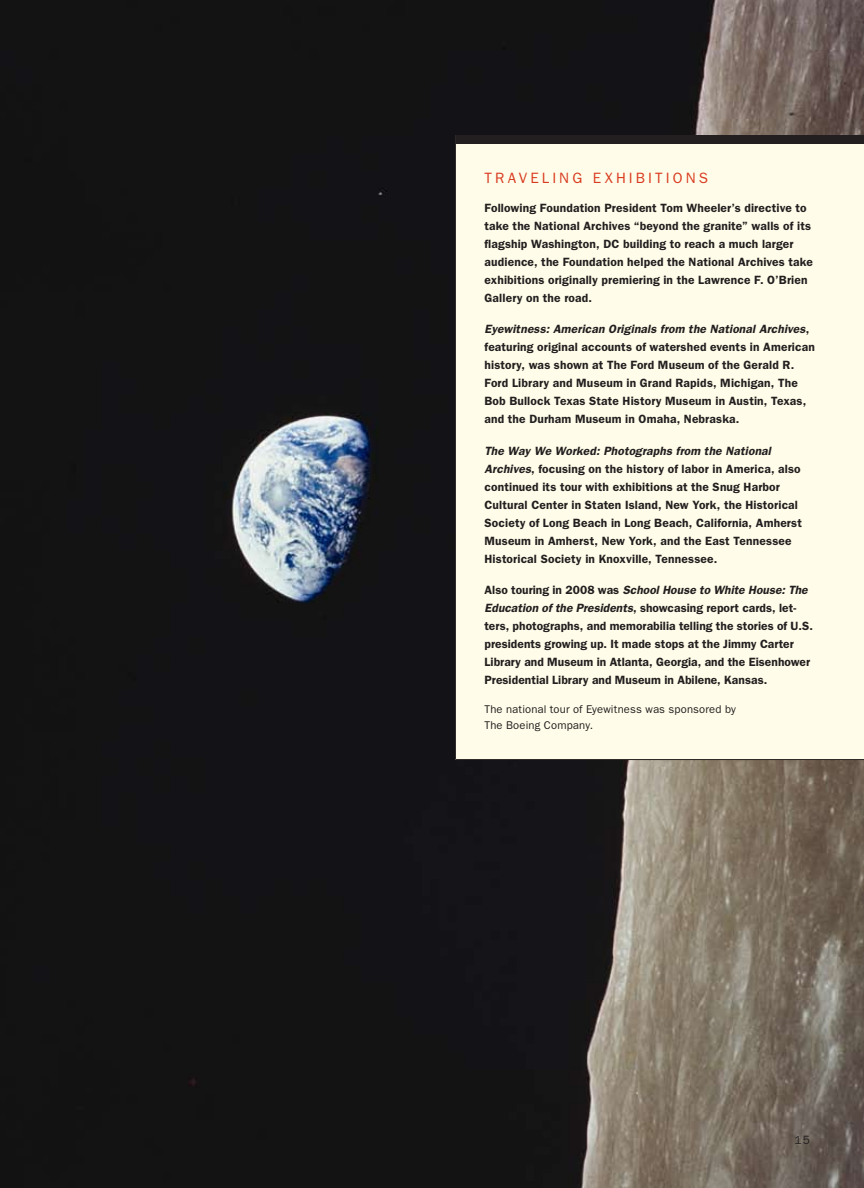
<style>
.page{position:relative;width:864px;height:1188px;background:#fff}
.page>*{position:absolute;margin:0;border:0;box-sizing:border-box;transform-origin:0 0}
.t1{font:15px "Franklin Gothic";letter-spacing:.205em;color:#d93b20}
.t2{font:600 12px/18px "Franklin Gothic";letter-spacing:.01em;color:#231f20}
.t3{font:12px "Franklin Gothic";color:#231f20}
.t4{font:11.25px/15.8px "Franklin Gothic";letter-spacing:.01em;color:#231f20}
.s1{font-style:italic}
</style>
<div class="page">
<img style="left:0;top:0;width:864px;height:1188px">
<div style="left:456px;top:135px;width:408px;height:625px;background:#fffde9"></div>
<div style="left:456px;top:135px;width:408px;height:9px;background:#231f20"></div>
<hr style="left:455px;top:135px;width:1px;height:625px;background:#231f20">
<hr style="left:456px;top:759px;width:408px;height:1px;background:#231f20">
<p class="t1" style="left:484px;top:169px;width:87px">Traveling</p>
<p class="t1" style="left:593px;top:169px;width:117px">E xhib ition s</p>
<p class="t2" style="left:484px;top:198px;width:330px">Following Foundation President Tom Wheeler’s directive to take the National Archives “beyond the granite” walls of its flagship Washington, DC building to reach a much larger audience, the Foundation helped the National Archives take exhibitions originally premiering in the Lawrence F. O’Brien Gallery on the road.</p>
<p class="t2" style="left:484px;top:320px;width:332px"><span class="s1">Eyewitness: American Originals from the National Archives</span>, featuring original accounts of watershed events in American history, was shown at The Ford Museum of the Gerald R.<br>Ford Library and Museum in Grand Rapids, Michigan, The Bob Bullock Texas State History Museum in Austin, Texas, and the Durham Museum in Omaha, Nebraska.</p>
<p class="t2" style="left:484px;top:441px;width:319px"><span class="s1">The Way We Worked: Photographs from the National Archives</span>, focusing on the history of labor in America, also continued its tour with exhibitions at the Snug Harbor Cultural Center in Staten Island, New York, the Historical Society of Long Beach in Long Beach, California, Amherst Museum in Amherst, New York, and the East Tennessee Historical Society in Knoxville, Tennessee.</p>
<p class="t2" style="left:484px;top:581px;width:330px">Also touring in 2008 was <span class="s1">School House to White House: The Education of the Presidents</span>, showcasing report cards, let&shy;ters, photographs, and memorabilia telling the stories of U.S. presidents growing up. It made stops at the Jimmy Carter Library and Museum in Atlanta, Georgia, and the Eisenhower Presidential Library and Museum in Abilene, Kansas.</p>
<p class="t4" style="left:484px;top:701px;width:253px">The national tour of Eyewitness was sponsored by<br>The Boeing Company.</p>
<p class="t3" style="left:794px;top:1133px;width:17px">15</p>
</div>
